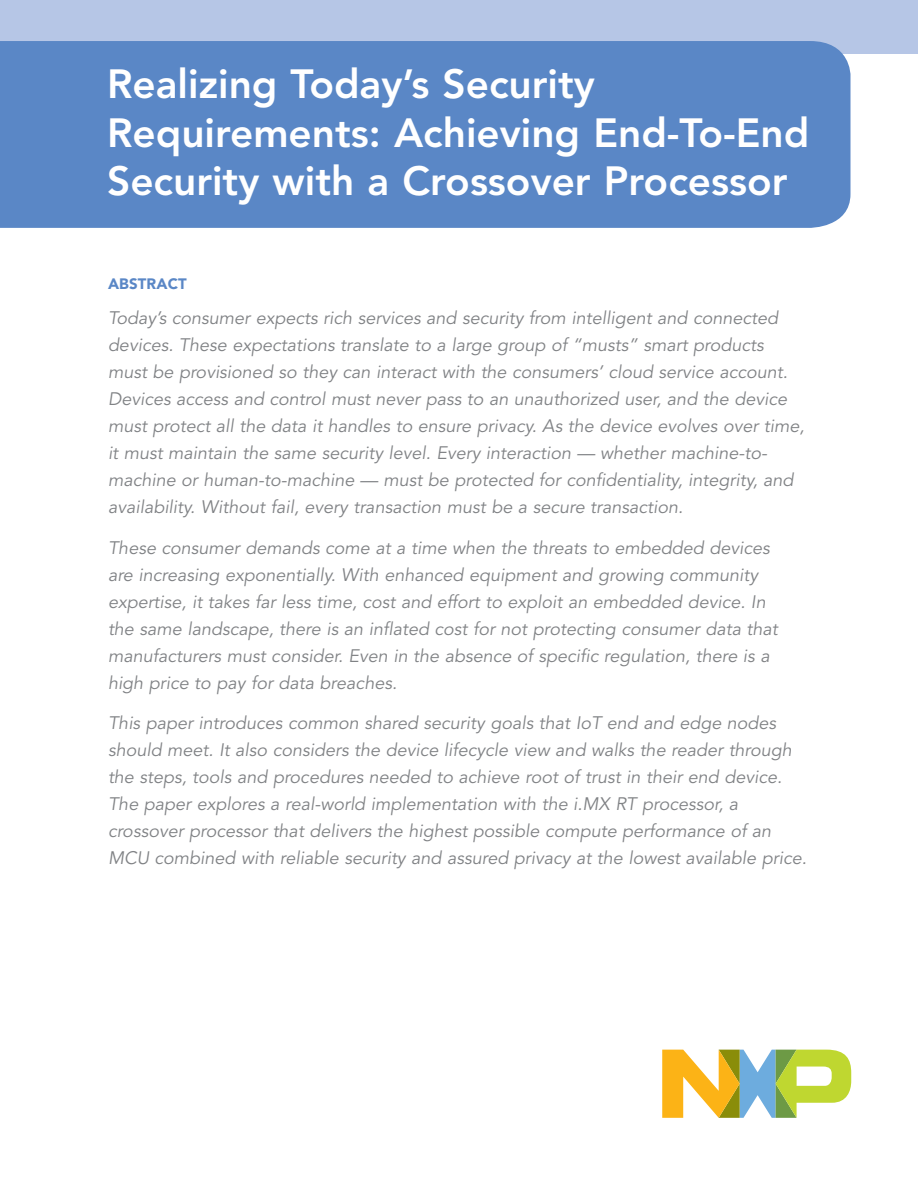
<style>
.page{position:relative;width:918px;height:1188px;background:#fff}
.page>*{position:absolute;margin:0;border:0;box-sizing:border-box;transform-origin:0 0}
._1-NXP_Main_Headline{font:800 40.5px/48.6px "Avenir LT Std";color:#fff}
._2-NXP_Main_Headline{font:italic 18px/27px "Avenir LT Std";color:#808285}
._4-Body_Text_Headlin{font:900 15px "Avenir LT Std";letter-spacing:.01em;color:#5a87c6}
</style>
<div class="page">
<svg style="left:662px;top:1050px;width:189px;height:68px"></svg>
<div style="left:0;top:0;width:918px;height:54px;background:#b6c6e6"></div>
<div style="left:0;top:41px;width:850px;height:187px;background:#5a87c6"></div>
<p class="_1-NXP_Main_Headline" style="left:107px;top:60px;width:704px">Realizing Today’s Security<br>Requirements: Achieving End-To-End<br>Security with a Crossover Processor</p>
<p class="_4-Body_Text_Headlin" style="left:108px;top:275px;width:80px">ABSTRACT</p>
<p class="_2-NXP_Main_Headline" style="left:108px;top:305px;width:698px">Today’s consumer expects rich services and security from intelligent and connected devices. These expectations translate to a large group of “musts” smart products must be provisioned so they can interact with the consumers’ cloud service account.<br>Devices access and control must never pass to an unauthorized user, and the device must protect all the data it handles to ensure privacy. As the device evolves over time, it must maintain the same security level. Every interaction — whether machine-to&shy;machine or human-to-machine — must be protected for confidentiality, integrity, and availability. Without fail, every transaction must be a secure transaction.</p>
<p class="_2-NXP_Main_Headline" style="left:108px;top:535px;width:671px">These consumer demands come at a time when the threats to embedded devices are increasing exponentially. With enhanced equipment and growing community expertise, it takes far less time, cost and effort to exploit an embedded device. In the same landscape, there is an inflated cost for not protecting consumer data that manufacturers must consider. Even in the absence of specific regulation, there is a high price to pay for data breaches.</p>
<p class="_2-NXP_Main_Headline" style="left:108px;top:710px;width:700px">This paper introduces common shared security goals that IoT end and edge nodes should meet. It also considers the device lifecycle view and walks the reader through the steps, tools and procedures needed to achieve root of trust in their end device.<br>The paper explores a real-world implementation with the i.MX RT processor, a crossover processor that delivers the highest possible compute performance of an MCU combined with reliable security and assured privacy at the lowest available price.</p>
</div>
